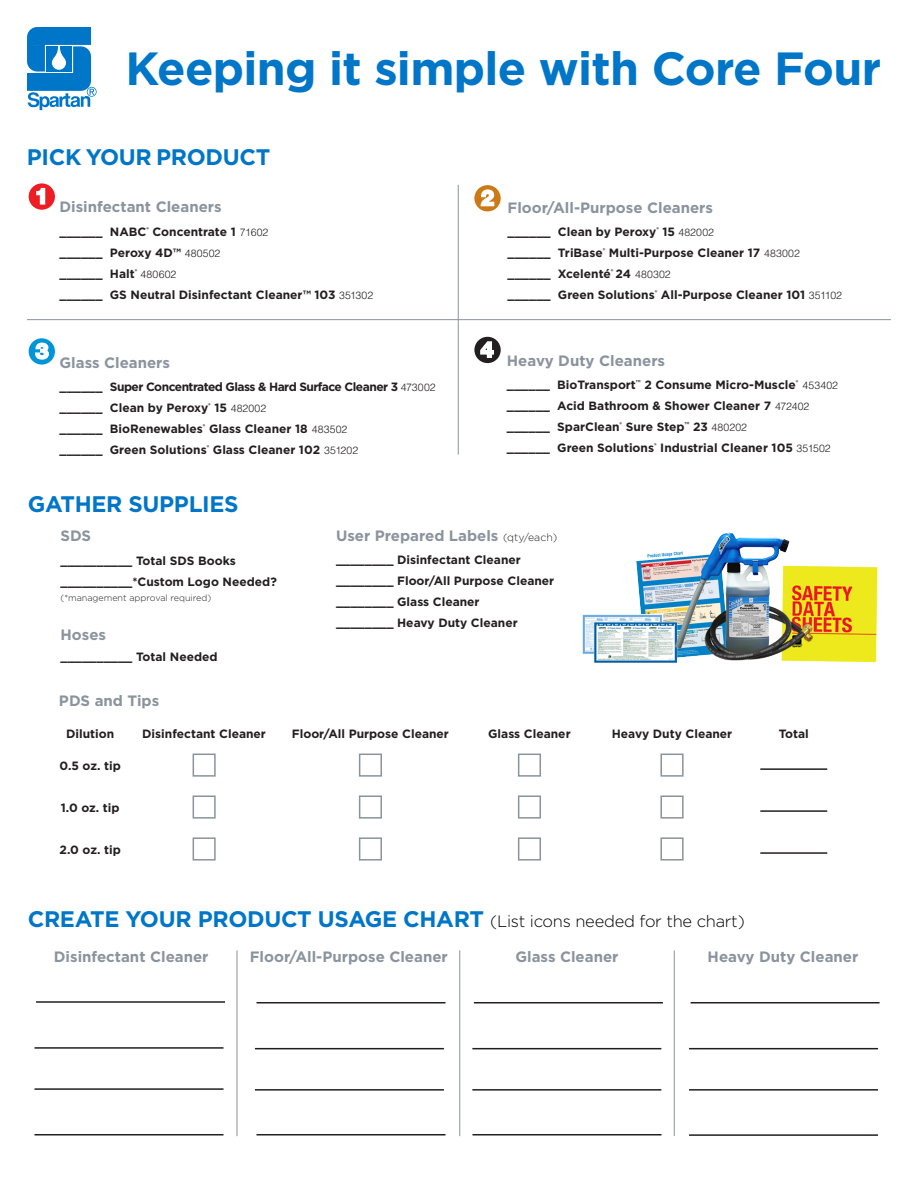
<style>
.page{position:relative;width:918px;height:1188px;background:#fff}
.page>*{position:absolute;margin:0;border:0;box-sizing:border-box;transform-origin:0 0}
.t1{font:700 46.5px "Gotham";letter-spacing:-.015em;color:#0076c8}
.t2{font:700 22.5px "Gotham";letter-spacing:-.015em;color:#0076c8}
.t3{font:300 16.5px "Gotham";letter-spacing:-.015em;color:#000}
.Module_Header{font:700 15px "Gotham";color:#8a939e}
.t4{font:700 12px "Gotham";color:#231f20}
.t5{font:700 12px "Gotham";letter-spacing:-.045em;color:#231f20}
.t6{font:300 9px "Gotham";color:#231f20}
.s1{font-family:"Helvetica LT Std";font-weight:300;font-size:10.5px}
.s2{font-weight:300;font-size:10.5px;color:#231f20}
.s3{font-weight:700;font-size:22.5px;color:#0076c8}
</style>
<div class="page">
<hr style="left:27px;top:319px;width:864px;height:1px;background:#8a939e">
<hr style="left:458px;top:185px;width:1px;height:270px;background:#8a939e">
<svg style="left:28px;top:183px;width:27px;height:27px"></svg>
<svg style="left:474px;top:185px;width:27px;height:27px"></svg>
<svg style="left:28px;top:338px;width:27px;height:27px"></svg>
<svg style="left:474px;top:336px;width:27px;height:28px"></svg>
<hr style="left:237px;top:950px;width:1px;height:186px;background:#8a939e">
<hr style="left:459px;top:950px;width:1px;height:186px;background:#8a939e">
<hr style="left:674px;top:950px;width:1px;height:186px;background:#8a939e">
<hr style="left:36px;top:1001px;width:189px;height:2px;background:#231f20">
<hr style="left:34px;top:1047px;width:190px;height:2px;background:#231f20">
<hr style="left:34px;top:1088px;width:190px;height:2px;background:#231f20">
<hr style="left:256px;top:1002px;width:190px;height:2px;background:#231f20">
<hr style="left:255px;top:1048px;width:189px;height:1px;background:#231f20">
<hr style="left:255px;top:1089px;width:189px;height:2px;background:#231f20">
<hr style="left:474px;top:1002px;width:189px;height:2px;background:#231f20">
<hr style="left:472px;top:1048px;width:189px;height:1px;background:#231f20">
<hr style="left:472px;top:1089px;width:189px;height:2px;background:#231f20">
<hr style="left:691px;top:1002px;width:189px;height:2px;background:#231f20">
<hr style="left:689px;top:1048px;width:189px;height:1px;background:#231f20">
<hr style="left:689px;top:1089px;width:189px;height:2px;background:#231f20">
<svg style="left:27px;top:27px;width:70px;height:83px"></svg>
<hr style="left:34px;top:1134px;width:190px;height:2px;background:#231f20">
<hr style="left:256px;top:1134px;width:190px;height:2px;background:#231f20">
<hr style="left:472px;top:1134px;width:190px;height:2px;background:#231f20">
<hr style="left:689px;top:1134px;width:189px;height:2px;background:#231f20">
<div style="left:193px;top:754px;width:23px;height:23px;border:2px solid #8a939e"></div>
<div style="left:359px;top:754px;width:23px;height:23px;border:2px solid #8a939e"></div>
<div style="left:518px;top:754px;width:23px;height:23px;border:2px solid #8a939e"></div>
<div style="left:660px;top:754px;width:24px;height:23px;border:2px solid #8a939e"></div>
<hr style="left:760px;top:768px;width:67px;height:2px;background:#231f20">
<div style="left:193px;top:795px;width:23px;height:24px;border:2px solid #8a939e"></div>
<div style="left:359px;top:795px;width:23px;height:24px;border:2px solid #8a939e"></div>
<div style="left:518px;top:795px;width:23px;height:24px;border:2px solid #8a939e"></div>
<div style="left:660px;top:795px;width:24px;height:24px;border:2px solid #8a939e"></div>
<hr style="left:760px;top:810px;width:67px;height:2px;background:#231f20">
<div style="left:193px;top:837px;width:23px;height:24px;border:2px solid #8a939e"></div>
<div style="left:359px;top:837px;width:23px;height:24px;border:2px solid #8a939e"></div>
<div style="left:518px;top:837px;width:23px;height:24px;border:2px solid #8a939e"></div>
<div style="left:660px;top:837px;width:24px;height:24px;border:2px solid #8a939e"></div>
<hr style="left:760px;top:852px;width:67px;height:2px;background:#231f20">
<img style="left:582px;top:532px;width:296px;height:131px">
<p class="t1" style="left:125px;top:38px;width:757px">Keeping it simple with Core Four</p>
<p class="t2" style="left:27px;top:142px;width:245px">PICK YOUR PRODUCT</p>
<p class="Module_Header" style="left:60px;top:197px;width:164px">Disinfectant Cleaners</p>
<p class="t4" style="left:60px;top:223px;width:210px">______ NABC<sup>®</sup> Concentrate 1 <span class="s1">71602</span></p>
<p class="t4" style="left:60px;top:244px;width:162px">______ Peroxy 4D™ <span class="s1">480502</span></p>
<p class="t4" style="left:60px;top:265px;width:118px">______ Halt<sup>®</sup> <span class="s1">480602</span></p>
<p class="t4" style="left:60px;top:286px;width:315px">______ GS Neutral Disinfectant Cleaner™ 103 <span class="s1">351302</span></p>
<p class="Module_Header" style="left:60px;top:353px;width:112px">Glass Cleaners</p>
<p class="t5" style="left:60px;top:379px;width:378px">______ Super Concentrated Glass &amp; Hard Surface Cleaner 3 <span class="s1">473002</span></p>
<p class="t4" style="left:60px;top:400px;width:208px">______ Clean by Peroxy<sup>®</sup> 15 <span class="s1">482002</span></p>
<p class="t4" style="left:60px;top:421px;width:289px">______ BioRenewables<sup>®</sup> Glass Cleaner 18 <span class="s1">483502</span></p>
<p class="t4" style="left:60px;top:442px;width:300px">______ Green Solutions<sup>®</sup> Glass Cleaner 102 <span class="s1">351202</span></p>
<p class="t2" style="left:28px;top:489px;width:212px">GATHER SUPPLIES</p>
<p class="Module_Header" style="left:508px;top:198px;width:207px">Floor/All-Purpose Cleaners</p>
<p class="t4" style="left:508px;top:224px;width:208px">______ Clean by Peroxy<sup>®</sup> 15 <span class="s1">482002</span></p>
<p class="t4" style="left:508px;top:245px;width:294px">______ TriBase<sup>®</sup> Multi-Purpose Cleaner 17 <span class="s1">483002</span></p>
<p class="t4" style="left:508px;top:266px;width:165px">______ Xcelenté<sup>®</sup> 24 <span class="s1">480302</span></p>
<p class="t4" style="left:508px;top:287px;width:336px">______ Green Solutions<sup>®</sup> All-Purpose Cleaner 101 <span class="s1">351102</span></p>
<p class="Module_Header" style="left:507px;top:351px;width:160px">Heavy Duty Cleaners</p>
<p class="t4" style="left:507px;top:377px;width:333px">______ BioTransport<sup>™</sup> 2 Consume Micro-Muscle<sup>®</sup> <span class="s1">453402</span></p>
<p class="t4" style="left:507px;top:398px;width:304px">______ Acid Bathroom &amp; Shower Cleaner 7 <span class="s1">472402</span></p>
<p class="t4" style="left:507px;top:419px;width:242px">______ SparClean<sup>®</sup> Sure Step<sup>™</sup> 23 <span class="s1">480202</span></p>
<p class="t4" style="left:507px;top:440px;width:325px">______ Green Solutions<sup>®</sup> Industrial Cleaner 105 <span class="s1">351502</span></p>
<p class="Module_Header" style="left:336px;top:526px;width:223px">User Prepared Labels <span class="s2">(qty/each)</span></p>
<p class="t4" style="left:336px;top:552px;width:186px">________ Disinfectant Cleaner</p>
<p class="t4" style="left:336px;top:573px;width:220px">________ Floor/All Purpose Cleaner</p>
<p class="t4" style="left:336px;top:594px;width:145px">________ Glass Cleaner</p>
<p class="t4" style="left:336px;top:615px;width:183px">________ Heavy Duty Cleaner</p>
<p class="Module_Header" style="left:60px;top:526px;width:32px">SDS</p>
<p class="t4" style="left:60px;top:552px;width:177px">__________ Total SDS Books</p>
<p class="t4" style="left:60px;top:573px;width:218px">__________*Custom Logo Needed?</p>
<p class="t6" style="left:60px;top:592px;width:152px">(*management approval required)</p>
<p class="Module_Header" style="left:60px;top:625px;width:47px">Hoses</p>
<p class="t4" style="left:60px;top:649px;width:159px">__________ Total Needed</p>
<p class="Module_Header" style="left:59px;top:691px;width:102px">PDS and Tips</p>
<p class="t4" style="left:66px;top:726px;width:50px">Dilution</p>
<p class="t4" style="left:142px;top:726px;width:125px">Disinfectant Cleaner</p>
<p class="t4" style="left:292px;top:726px;width:159px">Floor/All Purpose Cleaner</p>
<p class="t4" style="left:488px;top:726px;width:84px">Glass Cleaner</p>
<p class="t4" style="left:612px;top:726px;width:122px">Heavy Duty Cleaner</p>
<p class="t4" style="left:779px;top:726px;width:32px">Total</p>
<p class="t4" style="left:60px;top:758px;width:63px">0.5 oz. tip</p>
<p class="t4" style="left:61px;top:800px;width:60px">1.0 oz. tip</p>
<p class="t4" style="left:60px;top:842px;width:63px">2.0 oz. tip</p>
<p class="t3" style="left:28px;top:910px;width:719px"><span class="s3">CREATE YOUR PRODUCT USAGE CHART</span> (List icons needed for the chart)</p>
<p class="Module_Header" style="left:54px;top:947px;width:156px">Disinfectant Cleaner</p>
<p class="Module_Header" style="left:250px;top:946px;width:200px">Floor/All-Purpose Cleaner</p>
<p class="Module_Header" style="left:515px;top:946px;width:105px">Glass Cleaner</p>
<p class="Module_Header" style="left:708px;top:946px;width:152px">Heavy Duty Cleaner</p>
</div>
